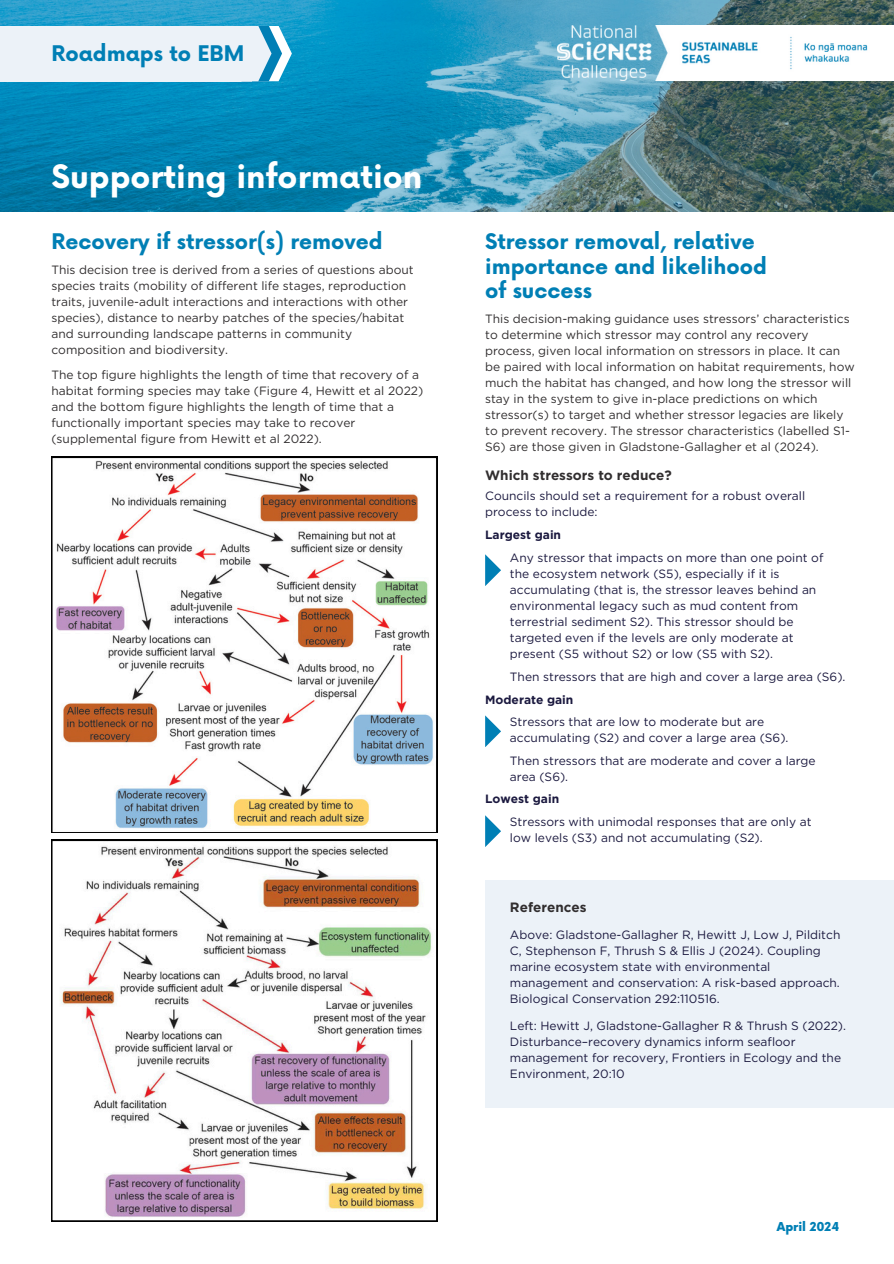
<style>
.page{position:relative;width:894px;height:1264px;background:#fff}
.page>*{position:absolute;margin:0;border:0;box-sizing:border-box;transform-origin:0 0}
.t1{font:700 31.5px "Now";color:#fff}
.t2{font:700 21px/24.8px "Now";color:#007fb5}
.t3{font:700 13.5px "Gotham";color:#312e2f}
.t4{font:12px/16px "Gotham";color:#312e2f}
.t5{font:12px/16px "Gotham";color:#1b193f}
.t6{font:700 12px "Gotham";color:#1b193f}
.t7{font:900 12px "Now";color:#007fb5}
</style>
<div class="page">
<img style="left:0;top:0;width:893px;height:212px">
<div style="left:0;top:26px;width:251px;height:55px;background:#ecf2f8"></div>
<svg style="left:251px;top:26px;width:41px;height:55px"></svg>
<img style="left:557px;top:26px;width:336px;height:55px">
<svg style="left:485px;top:554px;width:16px;height:32px"></svg>
<svg style="left:485px;top:715px;width:16px;height:32px"></svg>
<svg style="left:485px;top:815px;width:16px;height:32px"></svg>
<svg style="left:51px;top:840px;width:386px;height:381px"></svg>
<svg style="left:51px;top:457px;width:386px;height:375px"></svg>
<div style="left:485px;top:879px;width:408px;height:228px;background:#ecf2f8"></div>
<h2 class="t2" style="left:51px;top:43px;width:194px">Roadmaps to EBM</h2>
<h2 class="t1" style="left:51px;top:159px;width:372px">Supporting information</h2>
<p class="t2" style="left:51px;top:230px;width:333px">Recovery if stressor(s) removed</p>
<h4 class="t4" style="left:51px;top:261px;width:363px">This decision tree is derived from a series of questions about species traits (mobility of different life stages, reproduction traits, juvenile-adult interactions and interactions with other species), distance to nearby patches of the species/habitat and surrounding landscape patterns in community composition and biodiversity.</h4>
<p class="t4" style="left:51px;top:366px;width:373px">The top figure highlights the length of time that recovery of a habitat forming species may take (Figure 4, Hewitt et al 2022) and the bottom figure highlights the length of time that a functionally important species may take to recover (supplemental figure from Hewitt et al 2022).</p>
<p class="t2" style="left:485px;top:230px;width:283px">Stressor removal, relative importance and likelihood of success</p>
<p class="t4" style="left:485px;top:310px;width:371px">This decision-making guidance uses stressors’ characteristics to determine which stressor may control any recovery process, given local information on stressors in place. It can be paired with local information on habitat requirements, how much the habitat has changed, and how long the stressor will stay in the system to give in-place predictions on which stressor(s) to target and whether stressor legacies are likely to prevent recovery. The stressor characteristics (labelled S1- S6) are those given in Gladstone-Gallagher et al (2024).</p>
<p class="t3" style="left:485px;top:467px;width:188px">Which stressors to reduce?</p>
<p class="t5" style="left:485px;top:488px;width:321px">Councils should set a requirement for a robust overall process to include:</p>
<p class="t6" style="left:485px;top:528px;width:77px">Largest gain</p>
<h2 class="t5" style="left:510px;top:550px;width:315px">Any stressor that impacts on more than one point of the ecosystem network (S5), especially if it is accumulating (that is, the stressor leaves behind an environmental legacy such as mud content from terrestrial sediment S2). This stressor should be targeted even if the levels are only moderate at present (S5 without S2) or low (S5 with S2).</h2>
<p class="t5" style="left:510px;top:668px;width:337px">Then stressors that are high and cover a large area (S6).</p>
<h4 class="t5" style="left:510px;top:714px;width:280px">Stressors that are low to moderate but are accumulating (S2) and cover a large area (S6).</h4>
<p class="t6" style="left:485px;top:692px;width:90px">Moderate gain</p>
<p class="t5" style="left:510px;top:752px;width:307px">Then stressors that are moderate and cover a large area (S6).</p>
<h4 class="t5" style="left:510px;top:813px;width:303px">Stressors with unimodal responses that are only at low levels (S3) and not accumulating (S2).</h4>
<p class="t6" style="left:485px;top:792px;width:75px">Lowest gain</p>
<p class="t3" style="left:510px;top:898px;width:78px">References</p>
<p class="t5" style="left:510px;top:926px;width:332px">Above: Gladstone-Gallagher R, Hewitt J, Low J, Pilditch C, Stephenson F, Thrush S &amp; Ellis J (2024). Coupling marine ecosystem state with environmental management and conservation: A risk-based approach.<br>Biological Conservation 292:110516.</p>
<p class="t5" style="left:510px;top:1017px;width:337px">Left: Hewitt J, Gladstone-Gallagher R &amp; Thrush S (2022).<br>Disturbance–recovery dynamics inform seafloor management for recovery, Frontiers in Ecology and the Environment, 20:10</p>
<p class="t7" style="left:776px;top:1220px;width:64px">April 2024</p>
</div>
